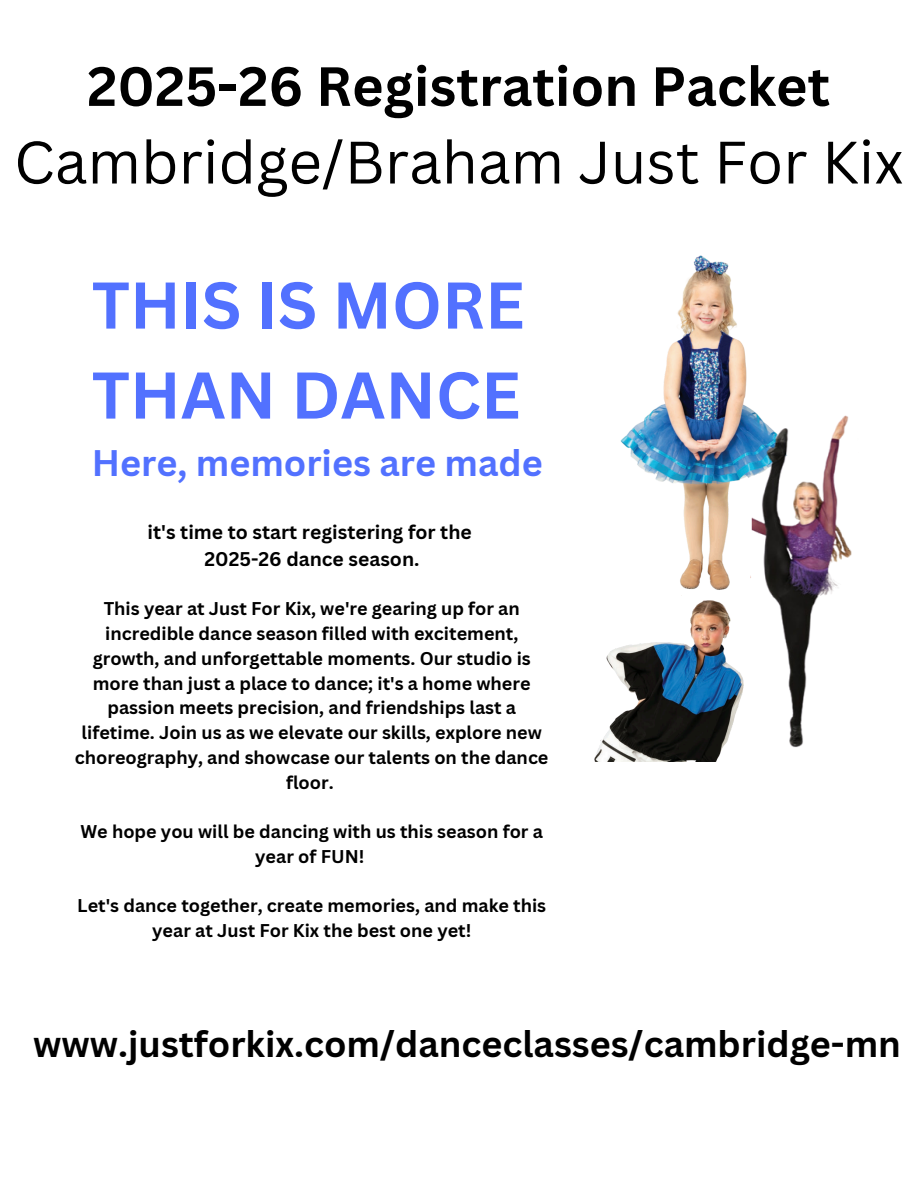
<style>
.page{position:relative;width:918px;height:1188px;background:#fff}
.page>*{position:absolute;margin:0;border:0;box-sizing:border-box;transform-origin:0 0}
.t1{font:700 64.5px/90px "Canva Sans";color:#5271ff}
.t2{font:58.5px "Canva Sans";color:#000}
.t3{font:700 54px "Canva Sans";color:#000}
.t4{font:700 36px "Canva Sans";color:#000}
.t5{font:700 36px "Canva Sans";color:#5271ff}
.t6{font:700 19.35px "Canva Sans";color:#000}
.t7{font:700 18px/24.8px "Canva Sans";color:#000;text-align:center}
</style>
<div class="page">
<img style="left:620px;top:255px;width:127px;height:329px">
<img style="left:594px;top:584px;width:88px;height:177px">
<img style="left:682px;top:375px;width:170px;height:386px">
<p class="t3" style="left:87px;top:48px;width:744px">2025-26 Registration Packet</p>
<p class="t2" style="left:14px;top:121px;width:891px">Cambridge/Braham Just For Kix</p>
<p class="t1" style="left:92px;top:259px;width:434px">THIS IS MORE<br>THAN DANCE</p>
<p class="t5" style="left:92px;top:438px;width:453px">Here, memories are made</p>
<p class="t6" style="left:148px;top:518px;width:326px">it's time to start registering for the</p>
<p class="t6" style="left:205px;top:545px;width:216px">2025-26 dance season.</p>
<p class="t7" style="left:75px;top:596px;width:475px">This year at Just For Kix, we're gearing up for an incredible dance season filled with excitement, growth, and unforgettable moments. Our studio is more than just a place to dance; it's a home where passion meets precision, and friendships last a lifetime. Join us as we elevate our skills, explore new choreography, and showcase our talents on the dance floor.</p>
<p class="t7" style="left:80px;top:819px;width:464px">We hope you will be dancing with us this season for a year of FUN!</p>
<p class="t7" style="left:77px;top:893px;width:470px">Let's dance together, create memories, and make this year at Just For Kix the best one yet!</p>
<p class="t4" style="left:33px;top:1019px;width:869px">www.justforkix.com/danceclasses/cambridge-mn</p>
</div>
